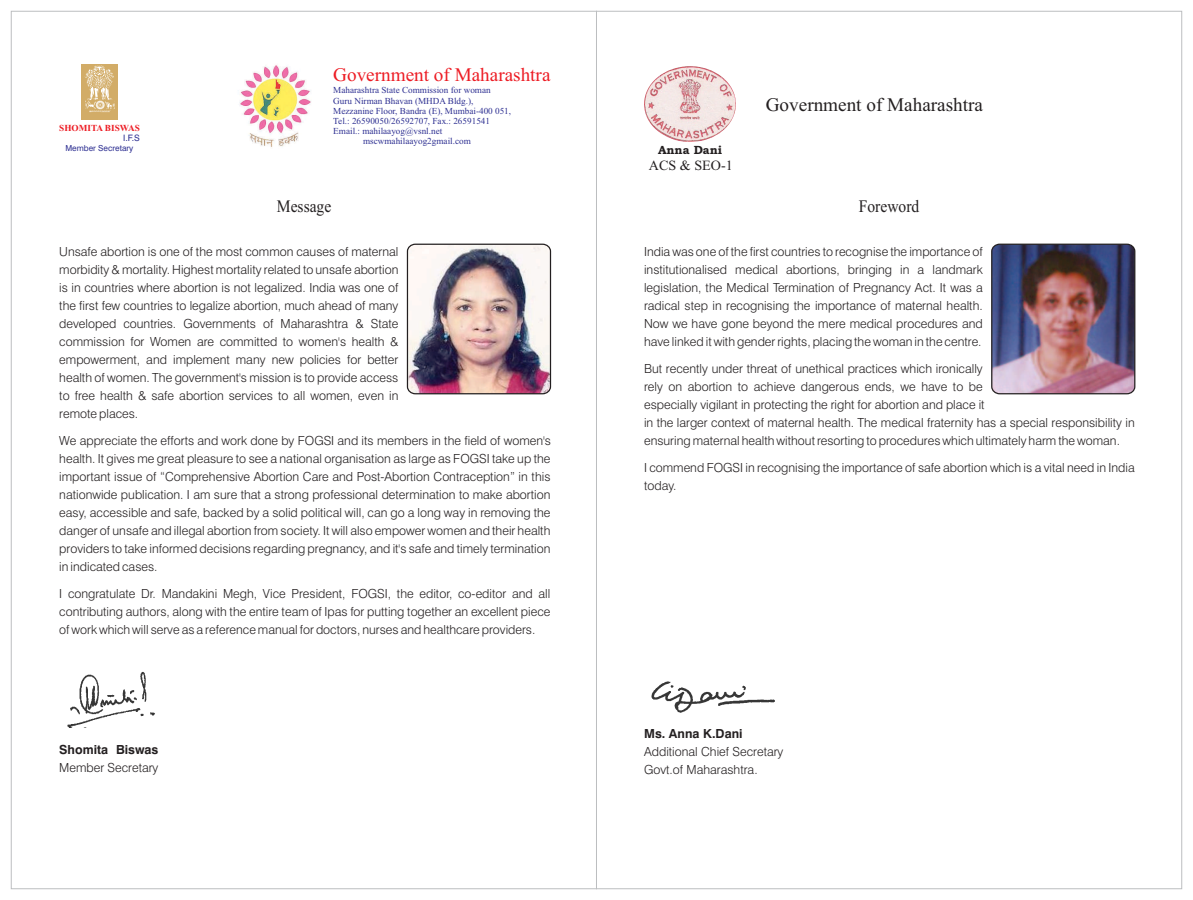
<style>
.page{position:relative;width:1193px;height:900px;background:#fff}
.page>*{position:absolute;margin:0;border:0;box-sizing:border-box;transform-origin:0 0}
.t1{font:19.12px "Times New Roman";color:#ed1c24}
.t2{font:19.12px "Times New Roman";color:#231f20}
.t3{font:17.5px "Times New Roman";color:#231f20;scale:.89 1}
.t4{font:14.12px "Times New Roman";color:#231f20}
.t5{font:300 12.5px/18px "Swiss 721 BT";color:#231f20;text-align:justify}
.t6{font:700 12.5px "Swiss 721 BT";color:#231f20}
.t7{font:700 11.88px "Bookman Old Style";color:#231f20}
.t8{font:700 9.25px "Times New Roman";color:#ed1c24}
.t9{font:9.12px "Times New Roman";color:#2e3092}
.t10{font:8.88px "Swiss 721 BT";color:#2e3092}
.t11{font:8.25px "Swiss 721 BT";color:#2e3092}
</style>
<div class="page">
<svg style="left:11px;top:11px;width:586px;height:878px"></svg>
<img style="left:991px;top:244px;width:143px;height:150px;border-radius:8px">
<div style="left:991px;top:244px;width:144px;height:150px;border:1px solid #231f20;border-radius:8px"></div>
<img style="left:81px;top:64px;width:36px;height:56px">
<img style="left:227px;top:61px;width:94px;height:96px">
<img style="left:644px;top:66px;width:92px;height:76px">
<img style="left:407px;top:244px;width:143px;height:150px;border-radius:8px">
<div style="left:407px;top:244px;width:144px;height:150px;border:1px solid #231f20;border-radius:8px"></div>
<img style="left:651px;top:681px;width:124px;height:32px">
<img style="left:59px;top:668px;width:100px;height:59px">
<p class="t8" style="left:59px;top:124px;width:82px">SHOMITA BISWAS</p>
<p class="t10" style="left:123px;top:134px;width:18px">I.F.S</p>
<p class="t11" style="left:65px;top:145px;width:70px">Member Secretary</p>
<h1 class="t1" style="left:333px;top:68px;width:219px">Government of Maharashtra</h1>
<p class="t9" style="left:333px;top:87px;width:159px">Maharashtra State Commission for woman</p>
<p class="t9" style="left:333px;top:97px;width:142px">Guru Nirman Bhavan (MHDA Bldg.),</p>
<p class="t9" style="left:333px;top:107px;width:179px">Mezzanine Floor, Bandra (E), Mumbai-400 051,</p>
<p class="t9" style="left:333px;top:117px;width:158px">Tel.: 26590050/26592707, Fax.: 26591541</p>
<p class="t9" style="left:333px;top:128px;width:111px">Email.: mahilaayog@vsnl.net</p>
<p class="t9" style="left:363px;top:138px;width:109px">mscwmahilaayog2gmail.com</p>
<h2 class="t3" style="left:277px;top:200px;width:63px">Message</h2>
<p class="t5" style="left:59px;top:244px;width:341px">Unsafe abortion is one of the most common causes of maternal morbidity &amp; mortality. Highest mortality related to unsafe abortion is in countries where abortion is not legalized. India was one of the first few countries to legalize abortion, much ahead of many developed countries. Governments of Maharashtra &amp; State commission for Women are committed to women's health &amp; empowerment, and implement many new policies for better health of women. The government's mission is to provide access to free health &amp; safe abortion services to all women, even in remote places.</p>
<p class="t5" style="left:59px;top:433px;width:493px">We appreciate the efforts and work done by FOGSI and its members in the field of women's health. It gives me great pleasure to see a national organisation as large as FOGSI take up the important issue of “Comprehensive Abortion Care and Post-Abortion Contraception” in this nationwide publication. I am sure that a strong professional determination to make abortion easy, accessible and safe, backed by a solid political will, can go a long way in removing the danger of unsafe and illegal abortion from society. It will also empower women and their health providers to take informed decisions regarding pregnancy, and it's safe and timely termination in indicated cases.</p>
<p class="t5" style="left:59px;top:586px;width:492px">I congratulate Dr. Mandakini Megh, Vice President, FOGSI, the editor, co-editor and all contributing authors, along with the entire team of Ipas for putting together an excellent piece of work which will serve as a reference manual for doctors, nurses and healthcare providers.</p>
<p class="t6" style="left:59px;top:745px;width:101px">Shomita Biswas</p>
<p class="t5" style="left:59px;top:760px;width:101px">Member Secretary</p>
<p class="t7" style="left:658px;top:146px;width:66px">Anna Dani</p>
<p class="t4" style="left:649px;top:160px;width:85px">ACS &amp; SEO-1</p>
<h1 class="t2" style="left:765px;top:97px;width:219px">Government of Maharashtra</h1>
<h2 class="t3" style="left:858px;top:200px;width:69px">Foreword</h2>
<p class="t5" style="left:644px;top:244px;width:340px">India was one of the first countries to recognise the importance of institutionalised medical abortions, bringing in a landmark legislation, the Medical Termination of Pregnancy Act. It was a radical step in recognising the importance of maternal health.<br>Now we have gone beyond the mere medical procedures and have linked it with gender rights, placing the woman in the centre.</p>
<p class="t5" style="left:644px;top:361px;width:492px;text-align:left">But recently under threat of unethical practices which ironically<br>rely on abortion to achieve dangerous ends, we have to be<br>especially vigilant in protecting the right for abortion and place it<br>in the larger context of maternal health. The medical fraternity has a special responsibility in ensuring maternal health without resorting to procedures which ultimately harm the woman.</p>
<p class="t5" style="left:644px;top:460px;width:492px">I commend FOGSI in recognising the importance of safe abortion which is a vital need in India today.</p>
<p class="t6" style="left:644px;top:729px;width:100px">Ms. Anna K.Dani</p>
<p class="t5" style="left:644px;top:744px;width:141px">Additional Chief Secretary<br>Govt.of Maharashtra.</p>
</div>
